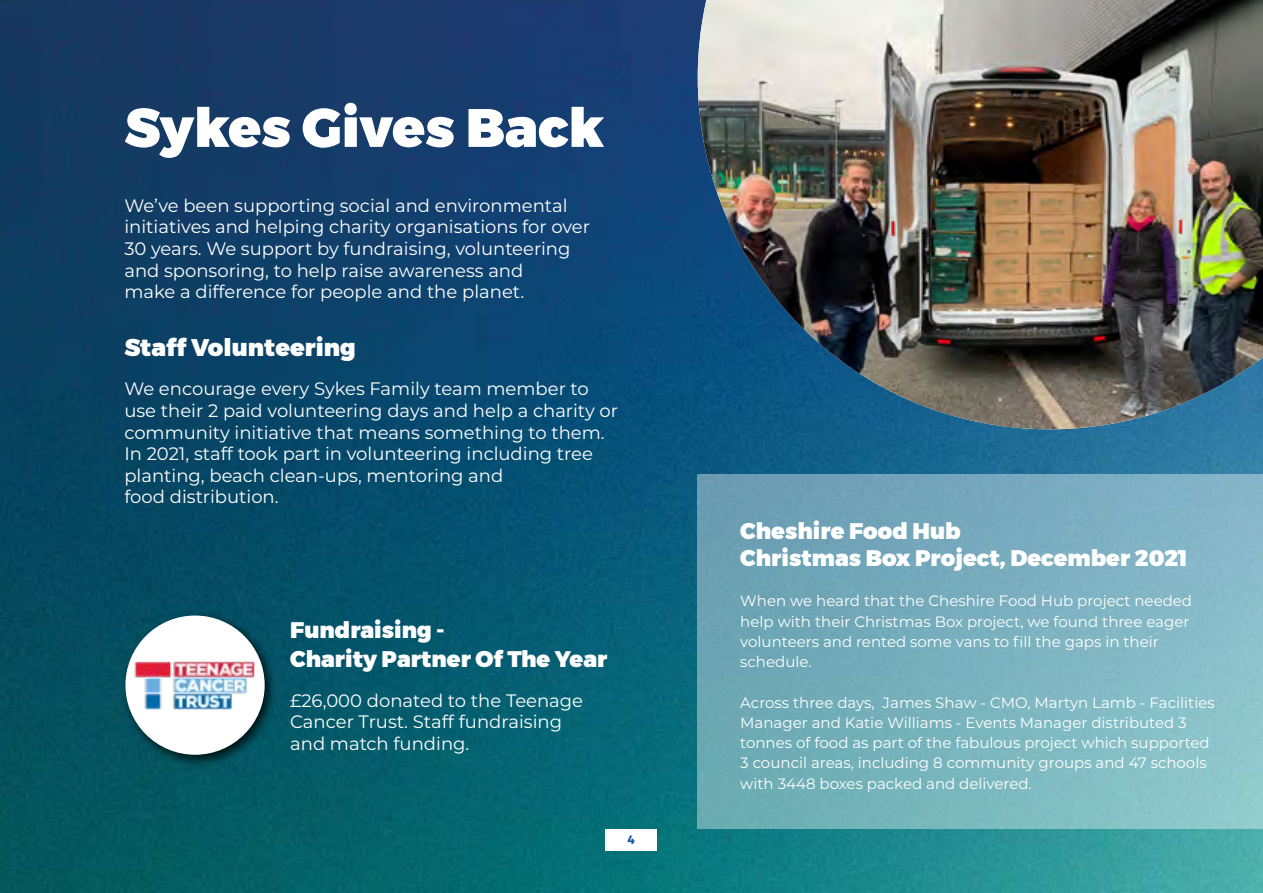
<style>
.page{position:relative;width:1263px;height:893px;background:#fff}
.page>*{position:absolute;margin:0;border:0;box-sizing:border-box;transform-origin:0 0}
.t1{font:900 54px "Montserrat";color:#fff}
.t2{font:900 24px "Montserrat";color:#fff}
.t3{font:900 22.5px/28.8px "Montserrat";color:#fff}
.t4{font:18px/21.6px "Montserrat";color:#fff}
.t5{font:15px/20.2px "Montserrat";color:#fff}
.t6{font:700 12px "Montserrat";color:#1f5ba3}
</style>
<div class="page">
<img style="left:0;top:0;width:732px;height:893px">
<img style="left:732px;top:429px;width:531px;height:464px">
<svg style="left:606px;top:829px;width:51px;height:21px"></svg>
<div style="left:698px;top:475px;width:565px;height:354px;background:linear-gradient(to right,#68a2b1,#8cc1cc)"></div>
<div style="left:122px;top:612px;width:156px;height:156px;background:#000;opacity:.75"></div>
<div style="left:125px;top:615px;width:140px;height:140px;background:#fff;border-radius:50%"></div>
<img style="left:130px;top:656px;width:130px;height:58px">
<img style="left:698px;top:0;width:565px;height:429px">
<h1 class="t1" style="left:124px;top:83px;width:481px">Sykes Gives Back</h1>
<p class="t4" style="left:124px;top:194px;width:467px">We’ve been supporting social and environmental initiatives and helping charity organisations for over 30 years. We support by fundraising, volunteering and sponsoring, to help raise awareness and<br>make a difference for people and the planet.</p>
<h2 class="t2" style="left:124px;top:327px;width:233px">Staff Volunteering</h2>
<p class="t4" style="left:124px;top:377px;width:495px">We encourage every Sykes Family team member to use their 2 paid volunteering days and help a charity or community initiative that means something to them.<br>In 2021, staff took part in volunteering including tree planting, beach clean-ups, mentoring and<br>food distribution.</p>
<p class="t3" style="left:290px;top:616px;width:319px">Fundraising -<br>Charity Partner Of The Year</p>
<p class="t4" style="left:290px;top:689px;width:294px">£26,000 donated to the Teenage<br>Cancer Trust. Staff fundraising and match funding.</p>
<p class="t6" style="left:628px;top:830px;width:9px">4</p>
<p class="t3" style="left:740px;top:518px;width:449px;line-height:27px">Cheshire Food Hub<br>Christmas Box Project, December 2021</p>
<p class="t5" style="left:740px;top:590px;width:453px">When we heard that the Cheshire Food Hub project needed help with their Christmas Box project, we found three eager volunteers and rented some vans to fill the gaps in their schedule.</p>
<p class="t5" style="left:740px;top:692px;width:476px">Across three days, James Shaw - CMO, Martyn Lamb - Facilities Manager and Katie Williams - Events Manager distributed 3 tonnes of food as part of the fabulous project which supported 3 council areas, including 8 community groups and 47 schools with 3448 boxes packed and delivered.</p>
</div>
